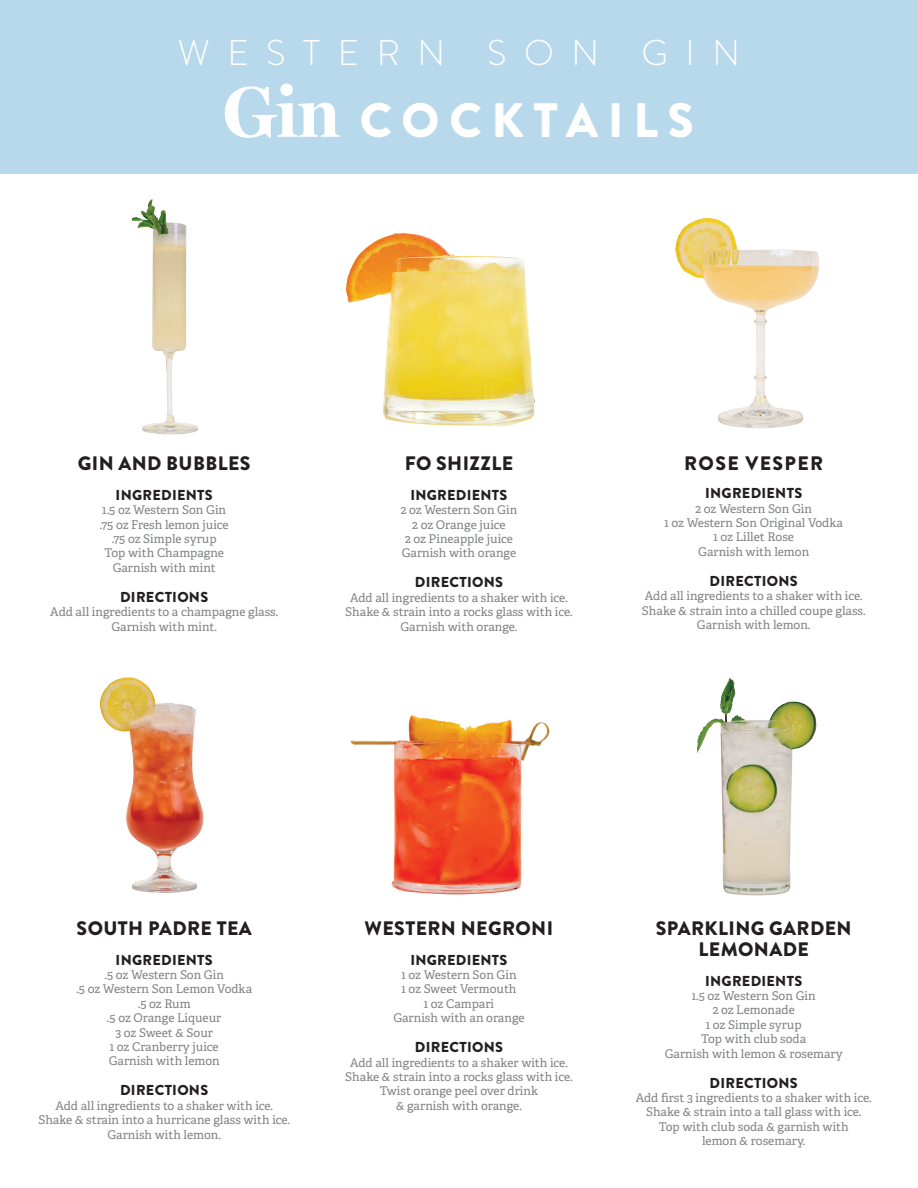
<style>
.page{position:relative;width:918px;height:1188px;background:#fff}
.page>*{position:absolute;margin:0;border:0;box-sizing:border-box;transform-origin:0 0}
.t1{font:900 48.3px "Brandon Grotesque";letter-spacing:.2em;color:#fff}
.t2{font:300 35.85px "Brandon Grotesque";letter-spacing:.49em;color:#fff}
.t3{font:900 19.5px/21px "Brandon Grotesque";letter-spacing:.02em;color:#231f20;text-align:center}
.t4{font:900 19.5px "Brandon Grotesque";letter-spacing:.07em;color:#231f20}
.t5{font:900 14.4px "Brandon Grotesque";letter-spacing:.02em;color:#231f20}
.t6{font:12px/14.4px "Adelle PE";color:#808285;text-align:center}
.s1{font-family:"Miller Display";font-weight:700;font-size:72px}
</style>
<div class="page">
<div style="left:0;top:0;width:918px;height:174px;background:#b8d8eb"></div>
<img style="left:675px;top:217px;width:144px;height:212px">
<img style="left:131px;top:199px;width:67px;height:236px">
<img style="left:345px;top:233px;width:190px;height:193px">
<img style="left:99px;top:677px;width:105px;height:216px">
<img style="left:350px;top:715px;width:200px;height:180px">
<img style="left:696px;top:677px;width:121px;height:219px">
<h2 class="t2" style="left:178px;top:28px;width:564px">WESTERN SON GIN</h2>
<h1 class="t1" style="left:223px;top:86px;width:472px"><span class="s1">Gin</span> COCKTAILS</h1>
<h3 class="t3" style="left:78px;top:453px;width:174px">GIN AND BUBBLES</h3>
<p class="t5" style="left:116px;top:485px;width:99px">INGREDIENTS</p>
<p class="t6" style="left:100px;top:502px;width:130px">1.5 oz Western Son Gin .75 oz Fresh lemon juice .75 oz Simple syrup<br>Top with Champagne<br>Garnish with mint</p>
<p class="t5" style="left:120px;top:587px;width:90px">DIRECTIONS</p>
<p class="t6" style="left:50px;top:604px;width:229px">Add all ingredients to a champagne glass.<br>Garnish with mint.</p>
<h3 class="t3" style="left:405px;top:453px;width:110px">FO SHIZZLE</h3>
<p class="t5" style="left:410px;top:485px;width:99px">INGREDIENTS</p>
<p class="t6" style="left:401px;top:502px;width:118px">2 oz Western Son Gin<br>2 oz Orange juice<br>2 oz Pineapple juice<br>Garnish with orange</p>
<p class="t5" style="left:415px;top:572px;width:90px">DIRECTIONS</p>
<p class="t6" style="left:345px;top:590px;width:229px">Add all ingredients to a shaker with ice.<br>Shake &amp; strain into a rocks glass with ice.<br>Garnish with orange.</p>
<h3 class="t4" style="left:684px;top:449px;width:141px">ROSE VESPER</h3>
<p class="t5" style="left:705px;top:483px;width:99px">INGREDIENTS</p>
<p class="t6" style="left:665px;top:501px;width:180px">2 oz Western Son Gin<br>1 oz Western Son Original Vodka<br>1 oz Lillet Rose<br>Garnish with lemon</p>
<p class="t5" style="left:710px;top:571px;width:90px">DIRECTIONS</p>
<p class="t6" style="left:642px;top:588px;width:225px">Add all ingredients to a shaker with ice.<br>Shake &amp; strain into a chilled coupe glass.<br>Garnish with lemon.</p>
<h3 class="t3" style="left:77px;top:918px;width:177px">SOUTH PADRE TEA</h3>
<p class="t5" style="left:116px;top:949px;width:99px">INGREDIENTS</p>
<p class="t6" style="left:76px;top:967px;width:177px">.5 oz Western Son Gin<br>.5 oz Western Son Lemon Vodka .5 oz Rum<br>.5 oz Orange Liqueur<br>3 oz Sweet &amp; Sour<br>1 oz Cranberry juice<br>Garnish with lemon</p>
<p class="t5" style="left:120px;top:1080px;width:90px">DIRECTIONS</p>
<p class="t6" style="left:38px;top:1098px;width:253px">Add all ingredients to a shaker with ice.<br>Shake &amp; strain into a hurricane glass with ice.<br>Garnish with lemon.</p>
<h3 class="t3" style="left:365px;top:918px;width:190px">WESTERN NEGRONI</h3>
<p class="t5" style="left:410px;top:949px;width:99px">INGREDIENTS</p>
<p class="t6" style="left:393px;top:967px;width:133px">1 oz Western Son Gin<br>1 oz Sweet Vermouth<br>1 oz Campari<br>Garnish with an orange</p>
<p class="t5" style="left:415px;top:1037px;width:90px">DIRECTIONS</p>
<p class="t6" style="left:345px;top:1055px;width:229px">Add all ingredients to a shaker with ice.<br>Shake &amp; strain into a rocks glass with ice.<br>Twist orange peel over drink<br>&amp; garnish with orange.</p>
<h3 class="t3" style="left:656px;top:918px;width:197px">SPARKLING GARDEN<br>LEMONADE</h3>
<p class="t5" style="left:705px;top:970px;width:99px">INGREDIENTS</p>
<p class="t6" style="left:665px;top:988px;width:180px">1.5 oz Western Son Gin<br>2 oz Lemonade<br>1 oz Simple syrup<br>Top with club soda<br>Garnish with lemon &amp; rosemary</p>
<p class="t5" style="left:710px;top:1072px;width:90px">DIRECTIONS</p>
<p class="t6" style="left:636px;top:1090px;width:238px">Add first 3 ingredients to a shaker with ice.<br>Shake &amp; strain into a tall glass with ice.<br>Top with club soda &amp; garnish with<br>lemon &amp; rosemary.</p>
</div>
